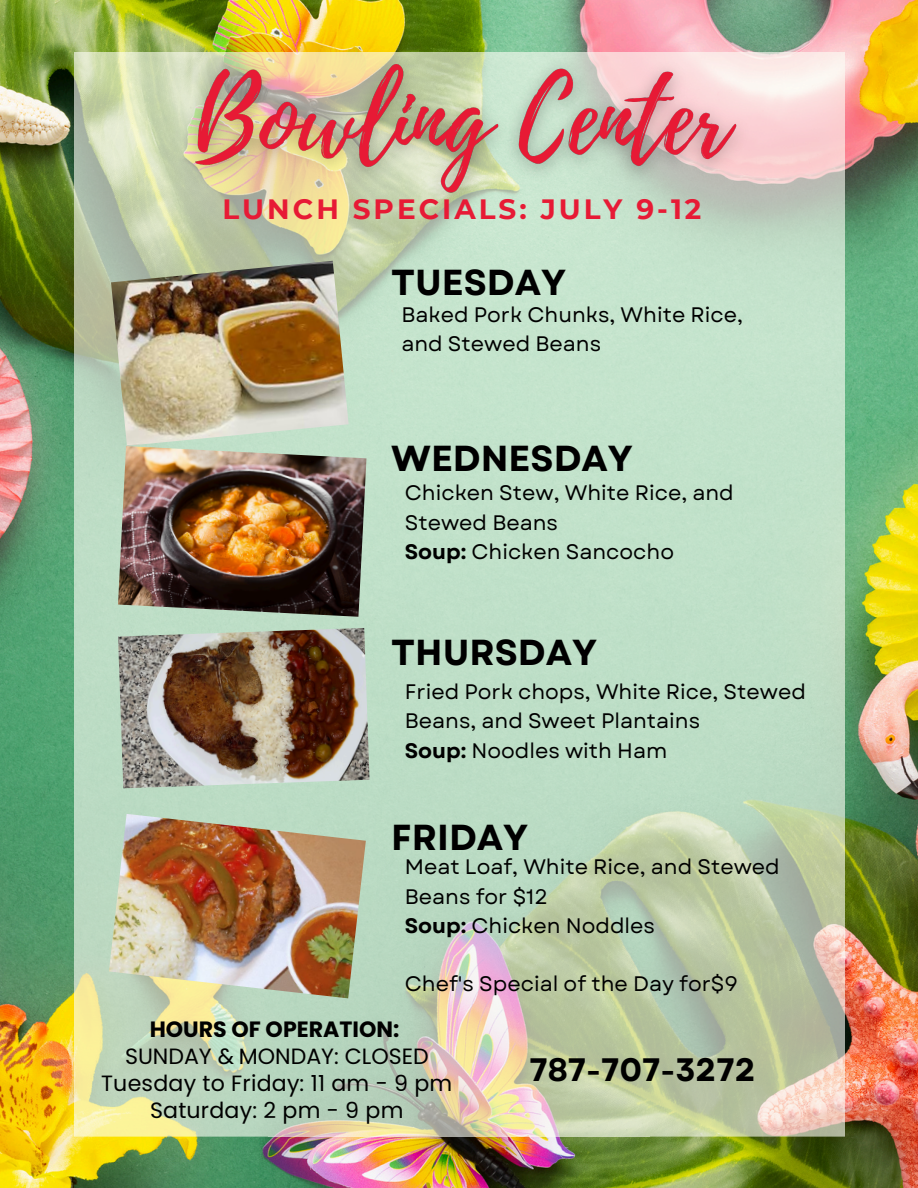
<style>
.page{position:relative;width:918px;height:1188px;background:#fff}
.page>*{position:absolute;margin:0;border:0;box-sizing:border-box;transform-origin:0 0}
.t1{font:700 36.15px "Garet";color:#000}
.t2{font:700 32.4px "Garet";color:#000}
.t3{font:700 27.9px "Montserrat";letter-spacing:.11em;color:#e71a35}
.t4{font:22.05px/27px "Poppins";letter-spacing:.01em;color:#000;text-align:center}
.t5{font:700 22.05px "Poppins";color:#000}
.t6{font:21px/29.2px "Garet";color:#000}
.s1{font-weight:700}
</style>
<div class="page">
<img style="left:0;top:0;width:918px;height:1188px">
<svg style="left:74px;top:52px;width:194px;height:352px;background:#c3cead"></svg>
<svg style="left:268px;top:224px;width:372px;height:180px;background:#c4e1c8"></svg>
<svg style="left:640px;top:52px;width:205px;height:352px;background:#cedecd"></svg>
<div style="left:74px;top:404px;width:205px;height:380px;background:#bddcc5"></div>
<div style="left:268px;top:404px;width:382px;height:380px;background:#c0e0c9"></div>
<div style="left:640px;top:404px;width:205px;height:380px;background:#c0e0c8"></div>
<svg style="left:74px;top:784px;width:194px;height:352px;background:#c8dbb7"></svg>
<svg style="left:268px;top:784px;width:372px;height:352px;background:#c2d1b7"></svg>
<svg style="left:640px;top:775px;width:205px;height:361px;background:#bec9a9"></svg>
<img style="left:111px;top:261px;width:238px;height:185px">
<img style="left:118px;top:628px;width:252px;height:160px">
<img style="left:118px;top:446px;width:248px;height:171px">
<img style="left:169px;top:42px;width:593px;height:182px">
<img style="left:109px;top:814px;width:257px;height:184px">
<p class="t3" style="left:222px;top:192px;width:480px">LUNCH SPECIALS: JULY 9-12</p>
<p class="t1" style="left:391px;top:256px;width:176px">TUESDAY</p>
<h2 class="t6" style="left:401px;top:300px;width:343px">Baked Pork Chunks, White Rice, and Stewed Beans</h2>
<p class="t1" style="left:391px;top:433px;width:243px">WEDNESDAY</p>
<h2 class="t6" style="left:405px;top:478px;width:330px">Chicken Stew, White Rice, and<br>Stewed Beans</h2>
<p class="t6" style="left:405px;top:537px;width:271px"><span class="s1">Soup:</span> Chicken Sancocho</p>
<p class="t1" style="left:391px;top:627px;width:207px">THURSDAY</p>
<h2 class="t6" style="left:405px;top:677px;width:403px">Fried Pork chops, White Rice, Stewed<br>Beans, and Sweet Plantains</h2>
<p class="t6" style="left:405px;top:736px;width:264px"><span class="s1">Soup:</span> Noodles with Ham</p>
<p class="t1" style="left:391px;top:811px;width:138px">FRIDAY</p>
<p class="t6" style="left:405px;top:853px;width:377px">Meat Loaf, White Rice, and Stewed<br>Beans for $12</p>
<h2 class="t6" style="left:405px;top:911px;width:252px"><span class="s1">Soup:</span> Chicken Noddles</h2>
<p class="t6" style="left:405px;top:970px;width:335px">Chef's Special of the Day for$9</p>
<p class="t5" style="left:150px;top:1014px;width:251px">HOURS OF OPERATION:</p>
<p class="t4" style="left:101px;top:1043px;width:353px">SUNDAY &amp; MONDAY: CLOSED<br>Tuesday to Friday: 11 am - 9 pm<br>Saturday: 2 pm - 9 pm</p>
<p class="t2" style="left:529px;top:1046px;width:228px">787-707-3272</p>
</div>
